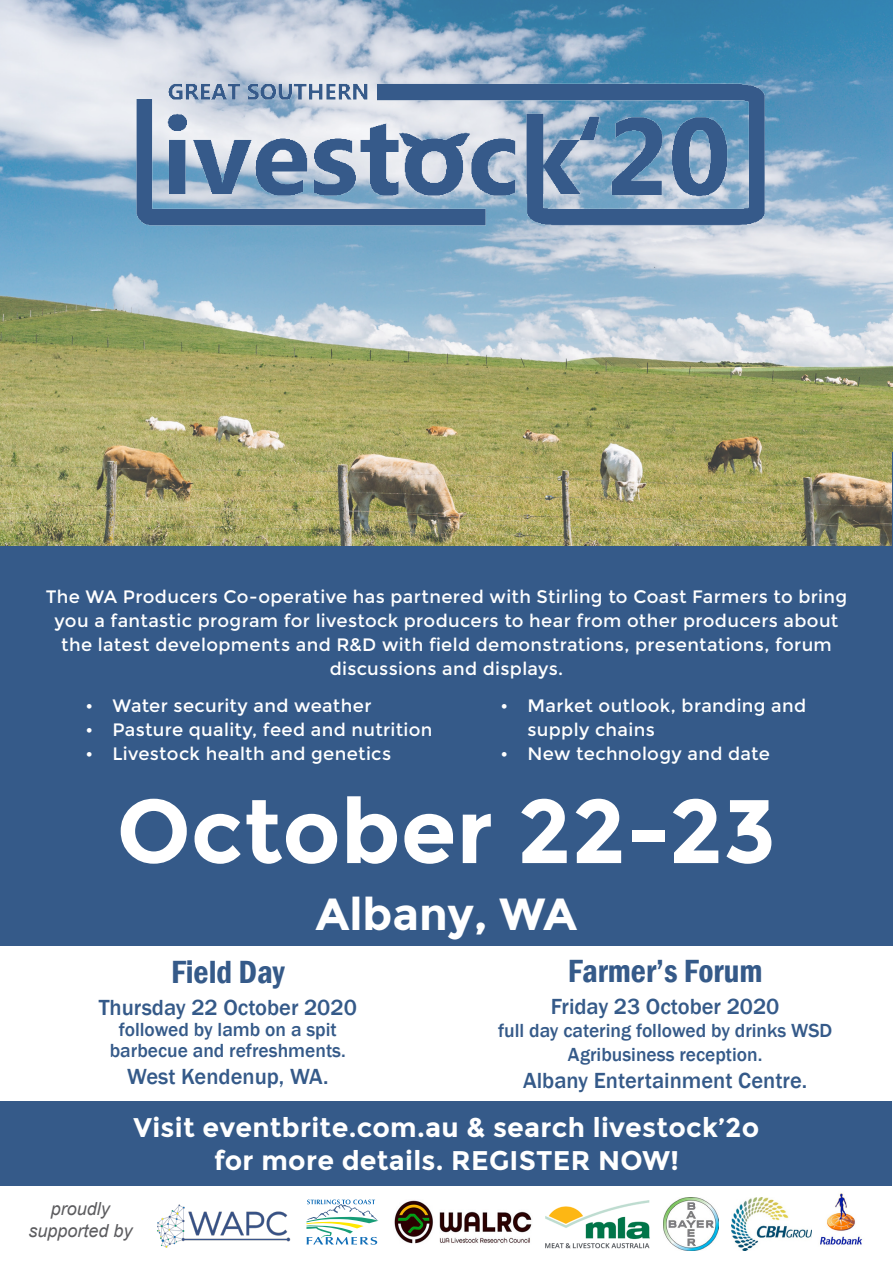
<style>
.page{position:relative;width:893px;height:1263px;background:#fff}
.page>*{position:absolute;margin:0;border:0;box-sizing:border-box;transform-origin:0 0}
.t1{font:700 90px "Montserrat";color:#fff}
.t2{font:700 45px "Montserrat";color:#fff}
.t3{font:600 condensed 33px "Franklin Gothic";color:#355a89}
.t4{font:700 27px/32.4px "Montserrat";letter-spacing:.01em;color:#fff;text-align:center}
.t5{font:500 22.5px "Franklin Gothic";color:#355a89}
.t6{font:500 19.5px/21px "Franklin Gothic";color:#355a89;text-align:center}
.t7{font:18px/24px "Montserrat";letter-spacing:.02em;color:#fff;text-align:center}
.t8{font:italic 18px "Arial";color:#5c5c5f}
</style>
<div class="page">
<img style="left:0;top:0;width:893px;height:547px">
<div style="left:0;top:547px;width:893px;height:399px;background:#355a89"></div>
<img style="left:134px;top:69px;width:653px;height:180px">
<svg style="left:306px;top:1199px;width:72px;height:46px"></svg>
<img style="left:157px;top:1204px;width:134px;height:44px">
<img style="left:731px;top:1198px;width:81px;height:52px">
<img style="left:820px;top:1193px;width:43px;height:52px">
<div style="left:1px;top:1102px;width:891px;height:84px;background:#355a89"></div>
<img style="left:663px;top:1198px;width:56px;height:52px">
<img style="left:545px;top:1200px;width:105px;height:48px">
<img style="left:394px;top:1200px;width:138px;height:44px">
<p class="t7" style="left:46px;top:585px;width:803px">The WA Producers Co-operative has partnered with Stirling to Coast Farmers to bring you a fantastic program for livestock producers to hear from other producers about the latest developments and R&amp;D with field demonstrations, presentations, forum discussions and displays.</p>
<p class="t7" style="left:85px;top:693px;width:288px">• Water security and weather</p>
<p class="t7" style="left:85px;top:717px;width:349px">• Pasture quality, feed and nutrition</p>
<p class="t7" style="left:85px;top:741px;width:307px">• Livestock health and genetics</p>
<p class="t7" style="left:527px;top:693px;width:280px;text-align:left;text-indent:-27px">• Market outlook, branding and supply chains</p>
<p class="t7" style="left:500px;top:741px;width:271px">• New technology and date</p>
<p class="t1" style="left:117px;top:778px;width:661px">October 22-23</p>
<p class="t2" style="left:316px;top:887px;width:263px">Albany, WA</p>
<p class="t3" style="left:171px;top:950px;width:115px">Field Day</p>
<p class="t5" style="left:99px;top:994px;width:260px">Thursday 22 October 2020</p>
<p class="t6" style="left:110px;top:1019px;width:238px">followed by lamb on a spit barbecue and refreshments.</p>
<p class="t5" style="left:127px;top:1063px;width:203px">West Kendenup, WA.</p>
<p class="t3" style="left:568px;top:948px;width:196px">Farmer’s Forum</p>
<p class="t5" style="left:551px;top:992px;width:230px">Friday 23 October 2020</p>
<p class="t6" style="left:498px;top:1019px;width:336px;line-height:23.4px">full day catering followed by drinks WSD<br>Agribusiness reception.</p>
<p class="t5" style="left:523px;top:1066px;width:286px">Albany Entertainment Centre.</p>
<p class="t4" style="left:134px;top:1112px;width:627px">Visit eventbrite.com.au &amp; search livestock’2o for more details. REGISTER NOW!</p>
<p class="t8" style="left:51px;top:1197px;width:61px">proudly</p>
<p class="t8" style="left:28px;top:1219px;width:106px">supported by</p>
</div>
